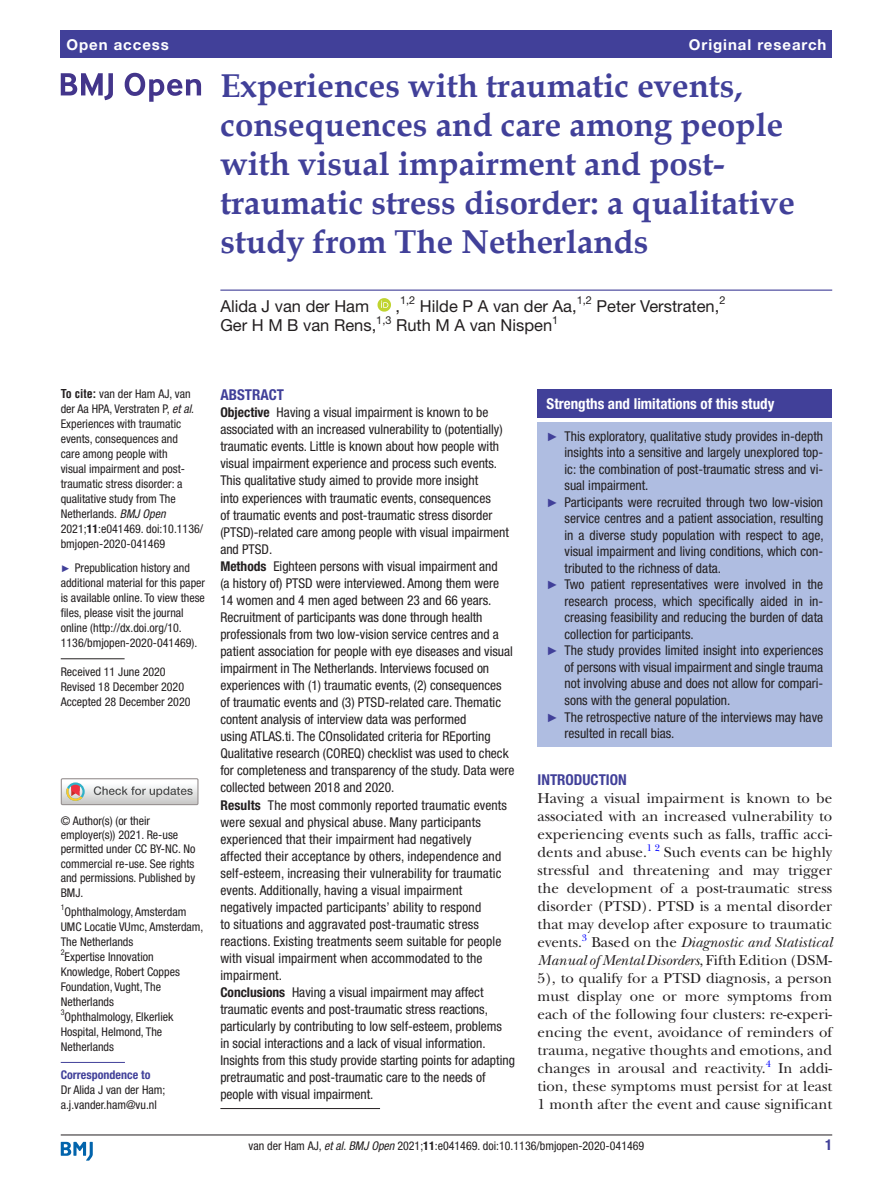
<style>
.page{position:relative;width:893px;height:1191px;background:#fff}
.page>*{position:absolute;margin:0;border:0;box-sizing:border-box;transform-origin:0 0}
.t1{font:700 33px/39px "Book Antiqua";color:#414099}
.t2{font:16.5px "Helvetica Neue LT Std";color:#231f20}
.t3{font:15px/18px "New Baskerville";color:#231f20;text-align:justify}
.t4{font:700 condensed 15px "Helvetica Neue LT Std";color:#fff}
.t5{font:700 15px "Helvetica Neue LT Std";letter-spacing:.065em;color:#fff}
.t6{font:700 condensed 15px "Helvetica Neue LT Std";color:#414099}
.t7{font:condensed 13.5px/17.1px "Helvetica Neue LT Std";color:#231f20}
.t8{font:condensed 12px/15px "Helvetica Neue LT Std";color:#231f20}
.t9{font:700 condensed 12px "Helvetica Neue LT Std";color:#414099}
.t10{font:10.95px "Helvetica Neue LT Std";color:#231f20}
.t11{font:9.9px "New Baskerville";color:#00f}
.t12{font:condensed 7.95px "Helvetica Neue LT Std";color:#231f20}
.s1{font-family:"Helvetica LT Std";font-weight:700}
.s2{font-style:italic}
.s3{font-weight:700}
.s4{font-family:"Arial";font-stretch:normal;font-size:9.75px;color:#414099}
.s5{font-family:"Arial";font-stretch:normal;font-size:12px;color:#414099}
</style>
<div class="page">
<hr style="left:61px;top:1134px;width:771px;height:1px;background:#231f20">
<svg style="left:61px;top:1141px;width:32px;height:19px"></svg>
<div style="left:61px;top:31px;width:771px;height:27px;background:#414099"></div>
<hr style="left:220px;top:289px;width:612px;height:2px;background:#414099">
<svg style="left:377px;top:298px;width:14px;height:14px"></svg>
<hr style="left:61px;top:658px;width:64px;height:1px;background:#231f20">
<hr style="left:61px;top:1062px;width:64px;height:1px;background:#414099">
<svg style="left:61px;top:73px;width:52px;height:27px"></svg>
<svg style="left:125px;top:73px;width:76px;height:29px"></svg>
<div style="left:61px;top:778px;width:138px;height:27px;border:1px solid #969090"></div>
<svg style="left:61px;top:778px;width:137px;height:26px"></svg>
<hr style="left:220px;top:1108px;width:160px;height:1px;background:#231f20">
<div style="left:538px;top:389px;width:294px;height:29px;background:#414099"></div>
<div style="left:538px;top:422px;width:294px;height:325px;background:#afbde1"></div>
<p class="t5" style="left:66px;top:35px;width:104px">Open access</p>
<p class="t5" style="left:689px;top:35px;width:139px">Original research</p>
<h1 class="t1" style="left:220px;top:66px;width:576px">Experiences with traumatic events, consequences and care among people with visual impairment and post&shy;traumatic stress disorder: a qualitative study from The Netherlands</h1>
<p class="t2" style="left:220px;top:296px;width:150px">Alida J van der Ham</p>
<p class="t2" style="left:396px;top:296px;width:6px">,</p>
<p class="t10" style="left:400px;top:294px;width:17px">1,2</p>
<p class="t2" style="left:420px;top:296px;width:158px">Hilde P A van der Aa,</p>
<p class="t10" style="left:577px;top:294px;width:17px">1,2</p>
<p class="t2" style="left:597px;top:296px;width:124px">Peter Verstraten,</p>
<p class="t10" style="left:719px;top:294px;width:8px">2</p>
<p class="t2" style="left:220px;top:315px;width:157px">Ger H M B van Rens,</p>
<p class="t10" style="left:376px;top:313px;width:17px">1,3</p>
<p class="t2" style="left:396px;top:315px;width:158px">Ruth M A van Nispen</p>
<p class="t10" style="left:552px;top:313px;width:8px">1</p>
<p class="t8" style="left:61px;top:386px;width:144px"><span class="s1">To cite:</span> van der Ham AJ, van der Aa HPA, Verstraten P, <span class="s2">et al</span>.<br>Experiences with traumatic events, consequences and<br>care among people with<br>visual impairment and post&shy;traumatic stress disorder: a qualitative study from The<br>Netherlands. <span class="s2">BMJ Open<br></span>2021;<span class="s3">11</span>:e041469. doi:10.1136/ bmjopen-2020-041469</p>
<p class="t8" style="left:61px;top:560px;width:146px"><span class="s4">►</span> Prepublication history and additional material for this paper is available online. To view these files, please visit the journal online (http://dx.doi.org/10.<br>1136/bmjopen-2020-041469).</p>
<p class="t8" style="left:61px;top:664px;width:131px">Received 11 June 2020<br>Revised 18 December 2020<br>Accepted 28 December 2020</p>
<p class="t8" style="left:61px;top:813px;width:136px;line-height:14.4px">© Author(s) (or their employer(s)) 2021. Re-use permitted under CC BY-NC. No commercial re-use. See rights and permissions. Published by<br>BMJ.</p>
<p class="t12" style="left:61px;top:903px;width:5px">1</p>
<p class="t8" style="left:61px;top:904px;width:144px;text-indent:4px">Ophthalmology, Amsterdam<br>UMC Locatie VUmc, Amsterdam,<br>The Netherlands</p>
<p class="t12" style="left:61px;top:948px;width:5px">2</p>
<p class="t8" style="left:61px;top:949px;width:121px;text-indent:4px">Expertise Innovation<br>Knowledge, Robert Coppes<br>Foundation, Vught, The<br>Netherlands<br><sup>3</sup>Ophthalmology, Elkerliek<br>Hospital, Helmond, The<br>Netherlands</p>
<p class="t9" style="left:61px;top:1067px;width:91px">Correspondence to</p>
<p class="t8" style="left:61px;top:1082px;width:106px">Dr Alida J van der Ham; a.j.vander.ham@vu.nl</p>
<p class="t6" style="left:220px;top:386px;width:65px">ABSTRACT</p>
<p class="t7" style="left:220px;top:404px;width:296px"><span class="s3">Objective</span> Having a visual impairment is known to be associated with an increased vulnerability to (potentially) traumatic events. Little is known about how people with visual impairment experience and process such events.<br>This qualitative study aimed to provide more insight<br>into experiences with traumatic events, consequences<br>of traumatic events and post-traumatic stress disorder (PTSD)-related care among people with visual impairment and PTSD.<br><span class="s3">Methods</span> Eighteen persons with visual impairment and<br>(a history of) PTSD were interviewed. Among them were 14 women and 4 men aged between 23 and 66 years.<br>Recruitment of participants was done through health professionals from two low-vision service centres and a patient association for people with eye diseases and visual impairment in The Netherlands. Interviews focused on experiences with (1) traumatic events, (2) consequences<br>of traumatic events and (3) PTSD-related care. Thematic content analysis of interview data was performed<br>using ATLAS.ti. The COnsolidated criteria for REporting Qualitative research (COREQ) checklist was used to check for completeness and transparency of the study. Data were collected between 2018 and 2020.<br><span class="s3">Results</span> The most commonly reported traumatic events were sexual and physical abuse. Many participants experienced that their impairment had negatively affected their acceptance by others, independence and self-esteem, increasing their vulnerability for traumatic events. Additionally, having a visual impairment negatively impacted participants’ ability to respond<br>to situations and aggravated post-traumatic stress reactions. Existing treatments seem suitable for people with visual impairment when accommodated to the impairment.<br><span class="s3">Conclusions</span> Having a visual impairment may affect traumatic events and post-traumatic stress reactions, particularly by contributing to low self-esteem, problems<br>in social interactions and a lack of visual information.<br>Insights from this study provide starting points for adapting pretraumatic and post-traumatic care to the needs of people with visual impairment.</p>
<p class="t4" style="left:547px;top:395px;width:229px">Strengths and limitations of this study</p>
<p class="t7" style="left:547px;top:427px;width:278px"><span class="s5">►</span> This exploratory, qualitative study provides in-depth</p>
<p class="t7" style="left:565px;top:444px;width:260px">insights into a sensitive and largely unexplored top-</p>
<p class="t7" style="left:565px;top:460px;width:260px">ic: the combination of post-traumatic stress and vi-</p>
<p class="t7" style="left:565px;top:477px;width:85px">sual impairment.</p>
<p class="t7" style="left:547px;top:493px;width:278px"><span class="s5">►</span> Participants were recruited through two low-vision</p>
<p class="t7" style="left:565px;top:510px;width:260px">service centres and a patient association, resulting</p>
<p class="t7" style="left:565px;top:526px;width:261px">in a diverse study population with respect to age,</p>
<p class="t7" style="left:565px;top:543px;width:260px">visual impairment and living conditions, which con-</p>
<p class="t7" style="left:565px;top:559px;width:158px">tributed to the richness of data.</p>
<p class="t7" style="left:547px;top:576px;width:278px"><span class="s5">►</span> Two patient representatives were involved in the</p>
<p class="t7" style="left:565px;top:592px;width:260px">research process, which specifically aided in in-</p>
<p class="t7" style="left:565px;top:609px;width:260px">creasing feasibility and reducing the burden of data</p>
<p class="t7" style="left:565px;top:625px;width:131px">collection for participants.</p>
<p class="t7" style="left:547px;top:642px;width:278px"><span class="s5">►</span> The study provides limited insight into experiences</p>
<p class="t7" style="left:565px;top:658px;width:260px">of persons with visual impairment and single trauma</p>
<p class="t7" style="left:565px;top:675px;width:260px">not involving abuse and does not allow for compari-</p>
<p class="t7" style="left:565px;top:691px;width:167px">sons with the general population.</p>
<p class="t7" style="left:547px;top:708px;width:278px"><span class="s5">►</span> The retrospective nature of the interviews may have</p>
<p class="t7" style="left:565px;top:724px;width:111px">resulted in recall bias.</p>
<p class="t6" style="left:538px;top:771px;width:91px">INTRODUCTION</p>
<p class="t3" style="left:538px;top:789px;width:296px">Having a visual impairment is known to be associated with an increased vulnerability to experiencing events such as falls, traffic acci&shy;dents and abuse.</p>
<p class="t11" style="left:647px;top:841px;width:14px">1 2</p>
<p class="t3" style="left:538px;top:843px;width:296px;text-indent:126px">Such events can be highly stressful and threatening and may trigger the development of a post-traumatic stress disorder (PTSD). PTSD is a mental disorder that may develop after exposure to traumatic events.</p>
<p class="t11" style="left:582px;top:931px;width:7px">3</p>
<p class="t3" style="left:538px;top:933px;width:296px;text-indent:54px">Based on the <span class="s2">Diagnostic and Statistical Manual of Mental Disorders</span>, Fifth Edition (DSM-5), to qualify for a PTSD diagnosis, a person must display one or more symptoms from each of the following four clusters: re-experi&shy;encing the event, avoidance of reminders of trauma, negative thoughts and emotions, and changes in arousal and reactivity.<sup>4</sup></p>
<p class="t3" style="left:538px;top:1059px;width:296px;text-indent:241px">In addi&shy;tion, these symptoms must persist for at least 1 month after the event and cause significant</p>
<p class="t8" style="left:249px;top:1137px;width:397px">van der Ham AJ, <span class="s2">et al</span>. <span class="s2">BMJ Open</span> 2021;<span class="s3">11</span>:e041469. doi:10.1136/bmjopen-2020-041469</p>
<p class="t6" style="left:825px;top:1135px;width:9px">1</p>
</div>
